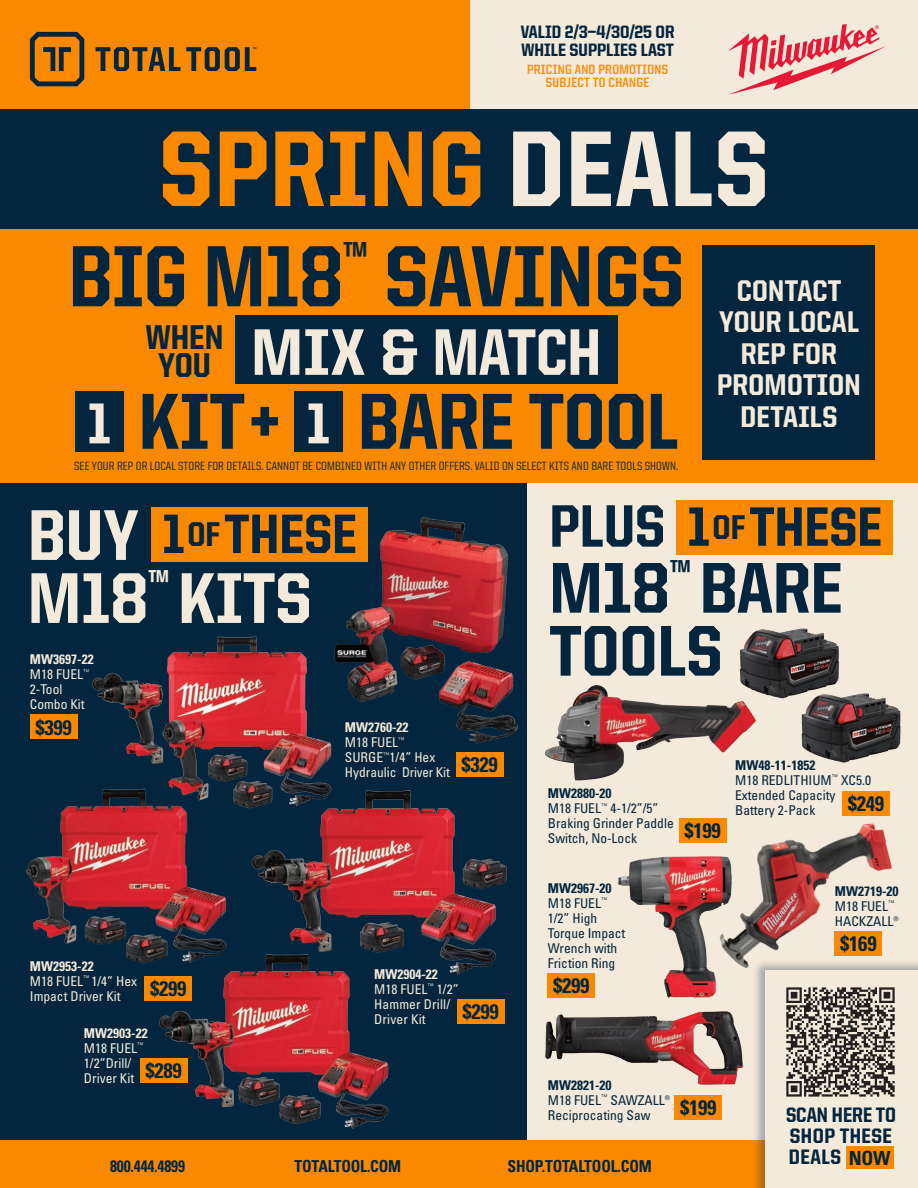
<style>
.page{position:relative;width:918px;height:1188px;background:#fff}
.page>*{position:absolute;margin:0;border:0;box-sizing:border-box;transform-origin:0 0}
.t1{font:800 108px "United Sans Semi Cond";letter-spacing:.01em;color:#fa8900}
.t2{font:800 87px "United Sans Semi Cond";letter-spacing:.005em;color:#03253d;scale:.96 1}
.t3{font:800 79.5px "United Sans Semi Cond";color:#03253d}
.t4{font:800 72px "United Sans Semi Cond";color:#03253d}
.t5{font:800 72px "United Sans Semi Cond";color:#f4eadb}
.t6{font:800 66px "United Sans Semi Cond";color:#f4eadb;scale:1.06 1}
.t7{font:800 55.65px "United Sans Semi Cond";color:#03253d}
.t8{font:800 34.5px "United Sans Semi Cond";color:#03253d}
.t9{font:800 30px/31.5px "United Sans Semi Cond";letter-spacing:.01em;color:#f4eadb;text-align:center}
.t10{font:700 condensed 21px "Univers LT Pro";letter-spacing:-.015em;color:#03253d}
.t11{font:800 21px "United Sans Semi Cond";letter-spacing:.02em;color:#03253d}
.t12{font:800 21px "United Sans Semi Cond";color:#03253d}
.t13{font:800 18px "United Sans Semi Cond";color:#03253d}
.t14{font:700 condensed 16.5px "Univers LT Pro";letter-spacing:-.01em;color:#03253d;scale:.95 1}
.t15{font:condensed 13.5px/15px "Univers LT Pro";color:#03253d}
.t16{font:condensed 13.5px/15px "Univers LT Pro";color:#f4eadb}
.t17{font:700 condensed 13.5px "Univers LT Pro";color:#03253d}
.t18{font:700 condensed 13.5px "Univers LT Pro";color:#f4eadb}
.t19{font:700 13.5px "United Sans Semi Cond";letter-spacing:.02em;color:#fa8900}
.t20{font:500 12px "United Sans Semi Cond";letter-spacing:.01em;color:#03253d}
.s1{color:#f4eadb}
.s2{font-size:34.5px;color:#03253d}
.s3{font-size:57.9px;color:#f4eadb}
.s4{font-size:34.5px}
.s5{font-size:60px}
.s6{font-family:"Univers LT Pro";font-weight:700;font-stretch:condensed;font-size:19.5px}
</style>
<div class="page">
<div style="left:0;top:475px;width:576px;height:713px;background:#03253d"></div>
<div style="left:527px;top:475px;width:391px;height:713px;background:#f4eadb"></div>
<div style="left:0;top:172px;width:918px;height:311px;background:#fa8900"></div>
<img style="left:92px;top:636px;width:240px;height:169px">
<img style="left:544px;top:685px;width:213px;height:96px">
<div style="left:679px;top:819px;width:47px;height:24px;background:#fa8900"></div>
<img style="left:714px;top:818px;width:178px;height:150px">
<div style="left:835px;top:931px;width:47px;height:25px;background:#fa8900"></div>
<img style="left:617px;top:854px;width:117px;height:144px">
<div style="left:548px;top:973px;width:47px;height:25px;background:#fa8900"></div>
<div style="left:675px;top:1095px;width:47px;height:25px;background:#fa8900"></div>
<img style="left:545px;top:1011px;width:199px;height:86px">
<div style="left:152px;top:507px;width:216px;height:54px;background:#fa8900"></div>
<div style="left:842px;top:791px;width:48px;height:25px;background:#fa8900"></div>
<div style="left:677px;top:500px;width:216px;height:54px;background:#fa8900"></div>
<div style="left:30px;top:715px;width:47px;height:24px;background:#fa8900"></div>
<img style="left:239px;top:786px;width:268px;height:189px">
<div style="left:457px;top:999px;width:47px;height:25px;background:#fa8900"></div>
<img style="left:314px;top:517px;width:204px;height:232px">
<div style="left:456px;top:753px;width:47px;height:24px;background:#fa8900"></div>
<div style="left:0;top:17px;width:918px;height:212px;background:#03253d"></div>
<img style="left:159px;top:951px;width:237px;height:178px">
<div style="left:140px;top:1058px;width:47px;height:25px;background:#fa8900"></div>
<img style="left:25px;top:784px;width:207px;height:184px">
<div style="left:145px;top:976px;width:47px;height:25px;background:#fa8900"></div>
<div style="left:0;top:1141px;width:918px;height:47px;background:#fa8900"></div>
<div style="left:438px;top:0;width:480px;height:108px;background:#f4eadb"></div>
<div style="left:0;top:0;width:469px;height:108px;background:#fa8900"></div>
<svg style="left:96px;top:47px;width:160px;height:24px"></svg>
<svg style="left:30px;top:32px;width:54px;height:54px"></svg>
<svg style="left:728px;top:24px;width:158px;height:71px"></svg>
<div style="left:752px;top:959px;width:166px;height:229px;background:#03253d;opacity:.33"></div>
<div style="left:765px;top:970px;width:153px;height:218px;background:#f4eadb"></div>
<div style="left:846px;top:1147px;width:47px;height:22px;background:#fa8900"></div>
<img style="left:734px;top:628px;width:105px;height:73px">
<img style="left:796px;top:686px;width:105px;height:77px">
<img style="left:786px;top:987px;width:109px;height:110px">
<div style="left:235px;top:315px;width:382px;height:69px;background:#03253d"></div>
<div style="left:75px;top:391px;width:48px;height:61px;background:#03253d"></div>
<div style="left:294px;top:391px;width:48px;height:61px;background:#03253d"></div>
<div style="left:703px;top:245px;width:172px;height:215px;background:#03253d"></div>
<p class="t13" style="left:521px;top:22px;width:155px">VALID 2/3—4/30/25 OR</p>
<p class="t13" style="left:521px;top:40px;width:154px">WHILE SUPPLIES LAST</p>
<p class="t19" style="left:527px;top:62px;width:142px">PRICING AND PROMOTIONS</p>
<p class="t19" style="left:546px;top:76px;width:105px">SUBJECT TO CHANGE</p>
<p class="t1" style="left:159px;top:111px;width:611px">SPRING <span class="s1">DEALS</span></p>
<h2 class="t2" style="left:69px;top:230px;width:642px">BIG M18<sup>™</sup> SAVINGS</h2>
<h3 class="t8" style="left:146px;top:319px;width:79px">WHEN</h3>
<h3 class="t6" style="left:158px;top:317px;width:419px"><span class="s2">YOU</span> MIX &amp; MATCH</h3>
<h3 class="t3" style="left:87px;top:379px;width:593px"><span class="s3">1</span> KIT + <span class="s3">1</span> BARE TOOL</h3>
<p class="t20" style="left:74px;top:459px;width:606px">SEE YOUR REP OR LOCAL STORE FOR DETAILS. CANNOT BE COMBINED WITH ANY OTHER OFFERS. VALID ON SELECT KITS AND BARE TOOLS SHOWN.</p>
<p class="t9" style="left:737px;top:274px;width:106px">CONTACT</p>
<p class="t9" style="left:719px;top:306px;width:141px">YOUR LOCAL<br>REP FOR</p>
<p class="t9" style="left:717px;top:369px;width:145px">PROMOTION</p>
<p class="t9" style="left:741px;top:400px;width:98px">DETAILS</p>
<p class="t5" style="left:28px;top:497px;width:112px">BUY</p>
<p class="t7" style="left:162px;top:504px;width:196px">1 <span class="s4">OF</span> THESE</p>
<p class="t5" style="left:28px;top:560px;width:285px">M18<sup>™</sup> KITS</p>
<p class="t18" style="left:30px;top:651px;width:65px">MW3697-22</p>
<p class="t16" style="left:30px;top:667px;width:61px">M18 FUEL<sup>™</sup></p>
<p class="t16" style="left:30px;top:682px;width:34px">2-Tool</p>
<p class="t16" style="left:30px;top:697px;width:56px">Combo Kit</p>
<p class="t10" style="left:35px;top:714px;width:38px">$399</p>
<p class="t18" style="left:30px;top:957px;width:65px">MW2953-22</p>
<p class="t16" style="left:30px;top:973px;width:109px">M18 FUEL<sup>™</sup> 1/4” Hex<br>Impact Driver Kit</p>
<p class="t10" style="left:150px;top:976px;width:38px">$299</p>
<p class="t18" style="left:345px;top:719px;width:65px">MW2760-22</p>
<p class="t16" style="left:345px;top:734px;width:61px">M18 FUEL<sup>™</sup></p>
<p class="t16" style="left:345px;top:749px;width:92px">SURGE<sup>™</sup>1/4” Hex</p>
<p class="t16" style="left:345px;top:764px;width:107px">Hydraulic Driver Kit</p>
<p class="t10" style="left:461px;top:752px;width:38px">$329</p>
<p class="t18" style="left:374px;top:966px;width:65px">MW2904-22</p>
<p class="t16" style="left:374px;top:981px;width:86px">M18 FUEL<sup>™</sup> 1/2”</p>
<p class="t16" style="left:374px;top:996px;width:77px">Hammer Drill/</p>
<p class="t16" style="left:374px;top:1011px;width:53px">Driver Kit</p>
<p class="t10" style="left:463px;top:999px;width:38px">$299</p>
<p class="t7" style="left:549px;top:497px;width:334px"><span class="s5">PLUS</span> 1 <span class="s4">OF</span> THESE</p>
<p class="t4" style="left:549px;top:550px;width:295px">M18<sup>™</sup> BARE</p>
<p class="t4" style="left:549px;top:613px;width:175px">TOOLS</p>
<p class="t17" style="left:548px;top:785px;width:65px">MW2880-20</p>
<p class="t15" style="left:548px;top:800px;width:112px">M18 FUEL<sup>™</sup> 4-1/2”/5”</p>
<p class="t15" style="left:548px;top:815px;width:127px">Braking Grinder Paddle</p>
<p class="t15" style="left:548px;top:830px;width:91px">Switch, No-Lock</p>
<p class="t10" style="left:684px;top:818px;width:38px">$199</p>
<p class="t17" style="left:548px;top:880px;width:65px">MW2967-20</p>
<p class="t15" style="left:548px;top:895px;width:61px">M18 FUEL<sup>™</sup></p>
<p class="t15" style="left:548px;top:910px;width:51px">1/2” High</p>
<p class="t15" style="left:548px;top:925px;width:79px">Torque Impact</p>
<p class="t15" style="left:548px;top:940px;width:71px">Wrench with</p>
<p class="t15" style="left:548px;top:955px;width:69px">Friction Ring</p>
<p class="t10" style="left:553px;top:973px;width:38px">$299</p>
<p class="t17" style="left:735px;top:756px;width:82px">MW48-11-1852</p>
<p class="t15" style="left:735px;top:772px;width:137px">M18 REDLITHIUM<sup>™</sup> XC5.0<br>Extended Capacity</p>
<p class="t15" style="left:735px;top:802px;width:82px">Battery 2-Pack</p>
<p class="t10" style="left:848px;top:791px;width:38px">$249</p>
<p class="t17" style="left:835px;top:883px;width:65px">MW2719-20</p>
<p class="t15" style="left:835px;top:898px;width:61px">M18 FUEL<sup>™</sup></p>
<p class="t15" style="left:835px;top:913px;width:65px">HACKZALL®</p>
<p class="t10" style="left:840px;top:931px;width:38px">$169</p>
<p class="t18" style="left:84px;top:1025px;width:65px">MW2903-22</p>
<p class="t16" style="left:84px;top:1040px;width:61px">M18 FUEL<sup>™</sup></p>
<p class="t16" style="left:84px;top:1055px;width:49px">1/2”Drill/</p>
<p class="t16" style="left:84px;top:1070px;width:52px">Driver Kit</p>
<p class="t10" style="left:146px;top:1058px;width:38px">$289</p>
<p class="t17" style="left:548px;top:1077px;width:65px">MW2821-20</p>
<p class="t15" style="left:548px;top:1092px;width:124px">M18 FUEL<sup>™</sup> SAWZALL®</p>
<p class="t15" style="left:548px;top:1107px;width:104px">Reciprocating Saw</p>
<p class="t10" style="left:680px;top:1095px;width:38px">$199</p>
<p class="t14" style="left:110px;top:1156px;width:80px">800.444.4899</p>
<p class="t14" style="left:295px;top:1156px;width:114px">TOTALTOOL.COM</p>
<p class="t14" style="left:508px;top:1156px;width:153px">SHOP.TOTALTOOL.COM</p>
<p class="t12" style="left:786px;top:1104px;width:112px">SCAN HERE TO</p>
<p class="t11" style="left:790px;top:1125px;width:104px">SHOP THESE</p>
<p class="t11" style="left:789px;top:1146px;width:103px">DEALS <span class="s6">NOW</span></p>
</div>
